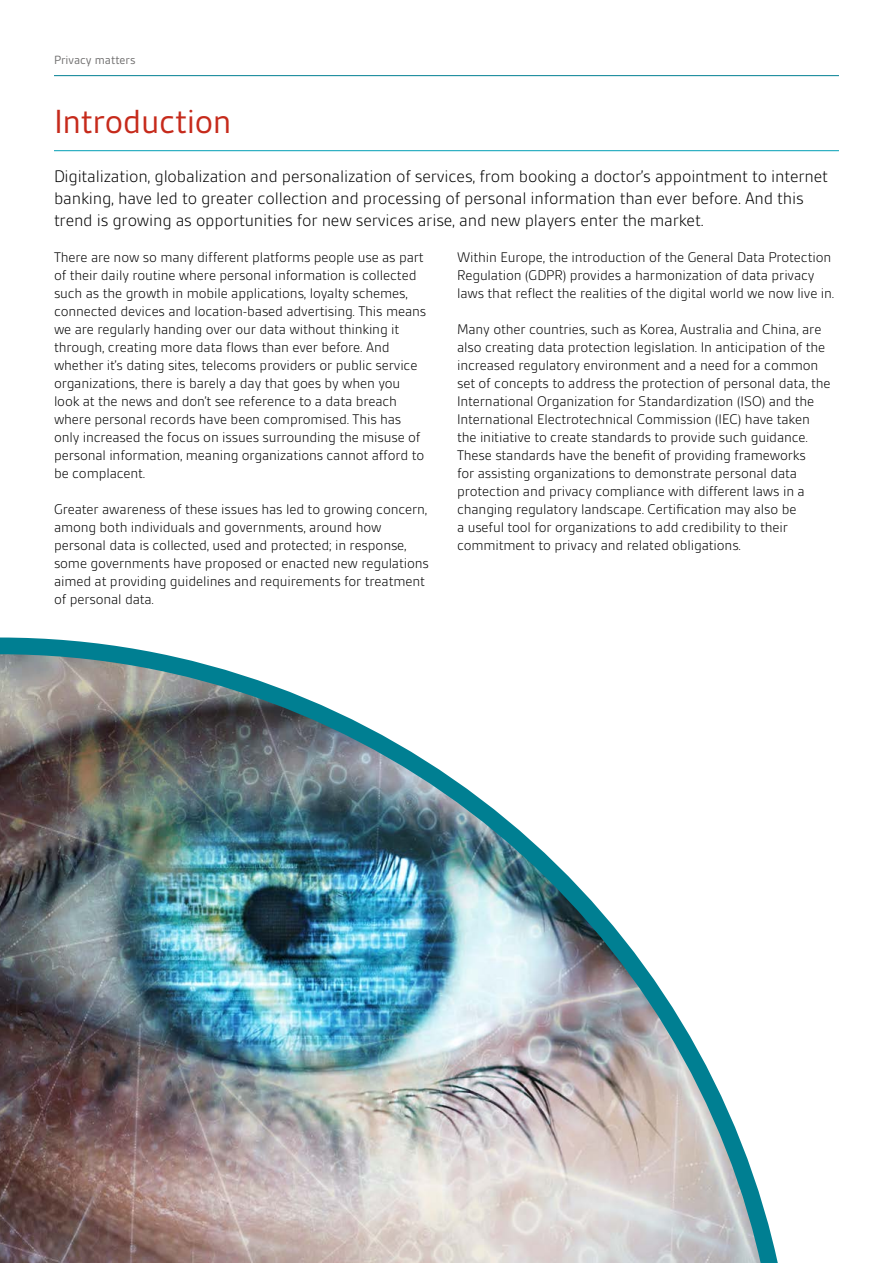
<style>
.page{position:relative;width:893px;height:1263px;background:#fff}
.page>*{position:absolute;margin:0;border:0;box-sizing:border-box;transform-origin:0 0}
.t1{font:36px "BSI Gesta";letter-spacing:-.01em;color:#c62a1b}
.t2{font:300 18px/21.6px "BSI Gesta";letter-spacing:-.01em;color:#000}
.t3{font:300 15px/18px "BSI Gesta";letter-spacing:-.01em;color:#000}
.t4{font:12.75px "BSI Gesta";color:#706f6f}
</style>
<div class="page">
<hr style="left:54px;top:150px;width:785px;height:1px;background:#009eb5">
<hr style="left:54px;top:75px;width:785px;height:1px;background:#007f92">
<img style="left:0;top:637px;width:778px;height:626px">
<p class="t4" style="left:54px;top:53px;width:83px">Privacy matters</p>
<h1 class="t1" style="left:54px;top:103px;width:179px">Introduction</h1>
<p class="t2" style="left:54px;top:166px;width:775px">Digitalization, globalization and personalization of services, from booking a doctor’s appointment to internet banking, have led to greater collection and processing of personal information than ever before. And this trend is growing as opportunities for new services arise, and new players enter the market.</p>
<p class="t3" style="left:54px;top:248px;width:374px">There are now so many different platforms people use as part of their daily routine where personal information is collected such as the growth in mobile applications, loyalty schemes, connected devices and location-based advertising. This means we are regularly handing over our data without thinking it through, creating more data flows than ever before. And whether it’s dating sites, telecoms providers or public service organizations, there is barely a day that goes by when you look at the news and don’t see reference to a data breach where personal records have been compromised. This has only increased the focus on issues surrounding the misuse of personal information, meaning organizations cannot afford to be complacent.</p>
<p class="t3" style="left:54px;top:500px;width:376px">Greater awareness of these issues has led to growing concern, among both individuals and governments, around how personal data is collected, used and protected; in response, some governments have proposed or enacted new regulations aimed at providing guidelines and requirements for treatment of personal data.</p>
<p class="t3" style="left:457px;top:248px;width:379px">Within Europe, the introduction of the General Data Protection<br>Regulation (GDPR) provides a harmonization of data privacy laws that reflect the realities of the digital world we now live in.</p>
<p class="t3" style="left:457px;top:320px;width:375px">Many other countries, such as Korea, Australia and China, are also creating data protection legislation. In anticipation of the increased regulatory environment and a need for a common set of concepts to address the protection of personal data, the International Organization for Standardization (ISO) and the International Electrotechnical Commission (IEC) have taken the initiative to create standards to provide such guidance.<br>These standards have the benefit of providing frameworks<br>for assisting organizations to demonstrate personal data protection and privacy compliance with different laws in a changing regulatory landscape. Certification may also be<br>a useful tool for organizations to add credibility to their commitment to privacy and related obligations.</p>
</div>
